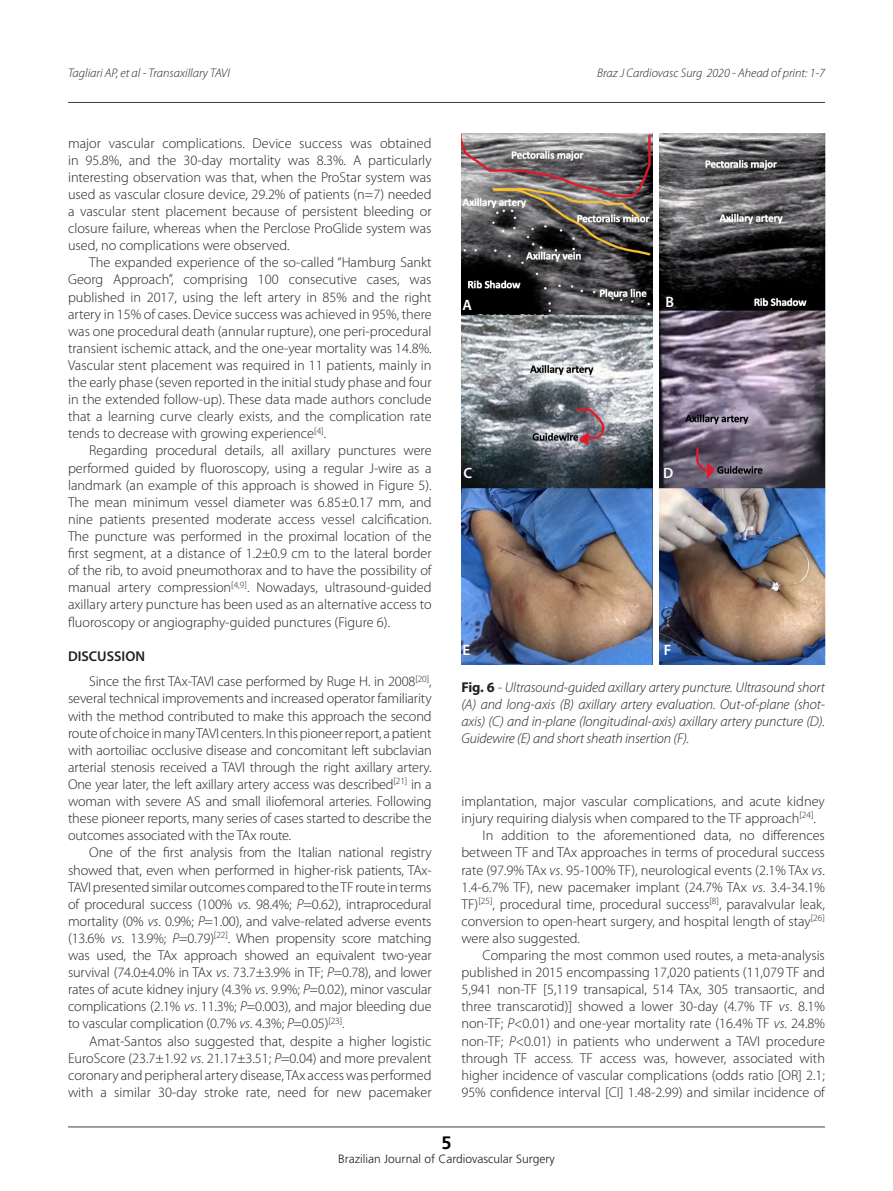
<style>
.page{position:relative;width:893px;height:1191px;background:#fff}
.page>*{position:absolute;margin:0;border:0;box-sizing:border-box;transform-origin:0 0}
.t1{font:700 18px "Frutiger";color:#000}
.t2{font:600 15px "Myriad Pro";color:#fff}
.Default{font:300 14.25px/17.1px "Myriad Pro";color:#231f20;text-align:justify}
.t3{font:italic 300 14.25px/17.1px "Myriad Pro";letter-spacing:-.01em;color:#231f20;text-align:justify}
.Titulos_2{font:600 14.25px "Myriad Pro";color:#231f20}
.t4{font:italic 300 12.45px "Myriad Pro";color:#231f20}
.t5{font:300 12px "Frutiger";color:#231f20}
.s1{font-style:italic}
.s2{font-weight:700;font-style:normal}
</style>
<div class="page">
<hr style="left:68px;top:1126px;width:757px;height:1px;background:#3e3e3f">
<hr style="left:68px;top:102px;width:757px;height:1px;background:#3e3e3f">
<img style="left:659px;top:134px;width:166px;height:530px">
<img style="left:461px;top:134px;width:191px;height:530px">
<p class="t4" style="left:68px;top:67px;width:163px">Tagliari AP, et al - Transaxillary TAVI</p>
<p class="t4" style="left:597px;top:67px;width:229px">Braz J Cardiovasc Surg 2020 - Ahead of print: 1-7</p>
<p class="Default" style="left:68px;top:134px;width:365px">major vascular complications. Device success was obtained in 95.8%, and the 30-day mortality was 8.3%. A particularly interesting observation was that, when the ProStar system was used as vascular closure device, 29.2% of patients (n=7) needed a vascular stent placement because of persistent bleeding or closure failure, whereas when the Perclose ProGlide system was used, no complications were observed.</p>
<p class="Default" style="left:68px;top:254px;width:365px;text-indent:21px">The expanded experience of the so-called “Hamburg Sankt Georg Approach”, comprising 100 consecutive cases, was published in 2017, using the left artery in 85% and the right artery in 15% of cases. Device success was achieved in 95%, there was one procedural death (annular rupture), one peri-procedural transient ischemic attack, and the one-year mortality was 14.8%.<br>Vascular stent placement was required in 11 patients, mainly in the early phase (seven reported in the initial study phase and four in the extended follow-up). These data made authors conclude that a learning curve clearly exists, and the complication rate tends to decrease with growing experience<sup>[4]</sup>.</p>
<p class="Default" style="left:68px;top:442px;width:365px;text-indent:21px">Regarding procedural details, all axillary punctures were performed guided by fluoroscopy, using a regular J-wire as a landmark (an example of this approach is showed in Figure 5).<br>The mean minimum vessel diameter was 6.85±0.17 mm, and nine patients presented moderate access vessel calcification.<br>The puncture was performed in the proximal location of the first segment, at a distance of 1.2±0.9 cm to the lateral border of the rib, to avoid pneumothorax and to have the possibility of manual artery compression<sup>[4,9]</sup>. Nowadays, ultrasound-guided axillary artery puncture has been used as an alternative access to fluoroscopy or angiography-guided punctures (Figure 6).</p>
<p class="Titulos_2" style="left:68px;top:648px;width:78px">DISCUSSION</p>
<p class="Default" style="left:68px;top:673px;width:365px;text-indent:21px">Since the first TAx-TAVI case performed by Ruge H. in 2008<sup>[20]</sup>, several technical improvements and increased operator familiarity with the method contributed to make this approach the second route of choice in many TAVI centers. In this pioneer report, a patient with aortoiliac occlusive disease and concomitant left subclavian arterial stenosis received a TAVI through the right axillary artery.<br>One year later, the left axillary artery access was described<sup>[21]</sup> in a woman with severe AS and small iliofemoral arteries. Following these pioneer reports, many series of cases started to describe the outcomes associated with the TAx route.</p>
<p class="Default" style="left:68px;top:844px;width:365px;text-indent:21px">One of the first analysis from the Italian national registry showed that, even when performed in higher-risk patients, TAx-TAVI presented similar outcomes compared to the TF route in terms of procedural success (100% <span class="s1">vs</span>. 98.4%; <span class="s1">P</span>=0.62), intraprocedural mortality (0% <span class="s1">vs</span>. 0.9%; <span class="s1">P</span>=1.00), and valve-related adverse events (13.6% <span class="s1">vs</span>. 13.9%; <span class="s1">P</span>=0.79)<sup>[22]</sup>. When propensity score matching was used, the TAx approach showed an equivalent two-year survival (74.0±4.0% in TAx <span class="s1">vs</span>. 73.7±3.9% in TF; <span class="s1">P</span>=0.78), and lower rates of acute kidney injury (4.3% <span class="s1">vs</span>. 9.9%; <span class="s1">P</span>=0.02), minor vascular complications (2.1% <span class="s1">vs</span>. 11.3%; <span class="s1">P</span>=0.003), and major bleeding due to vascular complication (0.7% <span class="s1">vs</span>. 4.3%; <span class="s1">P</span>=0.05)<sup>[23]</sup>.</p>
<p class="Default" style="left:68px;top:1032px;width:365px;text-indent:21px">Amat-Santos also suggested that, despite a higher logistic EuroScore (23.7±1.92 <span class="s1">vs</span>. 21.17±3.51; <span class="s1">P</span>=0.04) and more prevalent coronary and peripheral artery disease, TAx access was performed with a similar 30-day stroke rate, need for new pacemaker</p>
<p class="t2" style="left:463px;top:297px;width:11px">A</p>
<p class="t2" style="left:665px;top:294px;width:10px">B</p>
<p class="t2" style="left:463px;top:465px;width:10px">C</p>
<p class="t2" style="left:663px;top:465px;width:12px">D</p>
<p class="t2" style="left:463px;top:641px;width:9px">E</p>
<p class="t2" style="left:664px;top:641px;width:9px">F</p>
<p class="t3" style="left:461px;top:679px;width:365px"><span class="s2">Fig. 6</span> - Ultrasound-guided axillary artery puncture. Ultrasound short (A) and long-axis (B) axillary artery evaluation. Out-of-plane (shot&shy;axis) (C) and in-plane (longitudinal-axis) axillary artery puncture (D).<br>Guidewire (E) and short sheath insertion (F).</p>
<p class="Default" style="left:461px;top:793px;width:365px">implantation, major vascular complications, and acute kidney injury requiring dialysis when compared to the TF approach<sup>[24]</sup>.</p>
<p class="Default" style="left:461px;top:827px;width:365px;text-indent:21px">In addition to the aforementioned data, no differences between TF and TAx approaches in terms of procedural success rate (97.9% TAx <span class="s1">vs</span>. 95-100% TF), neurological events (2.1% TAx <span class="s1">vs</span>.<br>1.4-6.7% TF), new pacemaker implant (24.7% TAx <span class="s1">vs</span>. 3.4-34.1% TF)<sup>[25]</sup>, procedural time, procedural success<sup>[8]</sup>, paravalvular leak, conversion to open-heart surgery, and hospital length of stay<sup>[26] </sup>were also suggested.</p>
<p class="Default" style="left:461px;top:947px;width:365px;text-indent:21px">Comparing the most common used routes, a meta-analysis published in 2015 encompassing 17,020 patients (11,079 TF and 5,941 non-TF [5,119 transapical, 514 TAx, 305 transaortic, and three transcarotid)] showed a lower 30-day (4.7% TF <span class="s1">vs</span>. 8.1% non-TF; <span class="s1">P</span>&lt;0.01) and one-year mortality rate (16.4% TF <span class="s1">vs</span>. 24.8% non-TF; <span class="s1">P</span>&lt;0.01) in patients who underwent a TAVI procedure through TF access. TF access was, however, associated with higher incidence of vascular complications (odds ratio [OR] 2.1; 95% confidence interval [CI] 1.48-2.99) and similar incidence of</p>
<p class="t1" style="left:441px;top:1132px;width:12px">5</p>
<p class="t5" style="left:338px;top:1152px;width:218px">Brazilian Journal of Cardiovascular Surgery</p>
</div>
